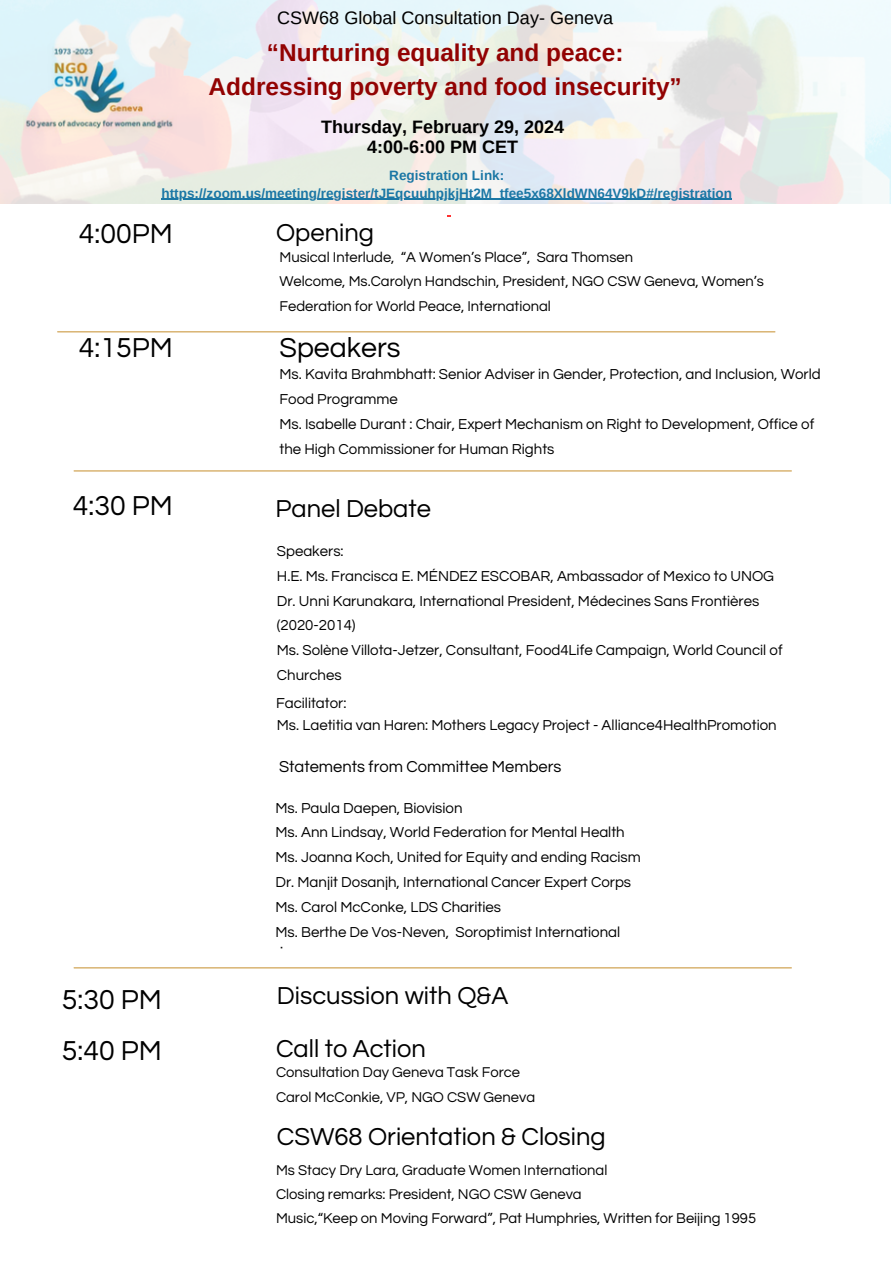
<style>
.page{position:relative;width:894px;height:1264px;background:#fff}
.page>*{position:absolute;margin:0;border:0;box-sizing:border-box;transform-origin:0 0}
.t1{font:28.5px "Questrial";color:#000}
.t2{font:25.5px "Questrial";color:#000}
.t3{font:700 24.45px/34px "Arimo";color:#920202;text-align:center}
.t4{font:700 18px/19.2px "Arimo";color:#000;text-align:center}
.t5{font:18px "Arimo";color:#000}
.t6{font:16.5px "Questrial";color:#000}
.t7{font:15px/24.8px "Questrial";color:#000}
.t8{font:14.7px/24.3px "Questrial";color:#000}
.t9{font:700 13.5px "Arimo";color:#1b77a5}
</style>
<div class="page">
<hr style="left:58px;top:331px;width:716px;height:1px;background:#cc9b44">
<hr style="left:74px;top:470px;width:717px;height:1px;background:#cc9b44">
<hr style="left:74px;top:967px;width:717px;height:1px;background:#cc9b44">
<img style="left:0;top:0;width:890px;height:204px">
<hr style="left:161px;top:199px;width:570px;height:1px;background:#1b77a5">
<p class="t5" style="left:277px;top:8px;width:337px">CSW68 Global Consultation Day- Geneva</p>
<p class="t3" style="left:208px;top:35px;width:474px">“Nurturing equality and peace:<br>Addressing poverty and food insecurity”</p>
<p class="t4" style="left:321px;top:117px;width:244px">Thursday, February 29, 2024<br>4:00-6:00 PM CET</p>
<p class="t9" style="left:389px;top:168px;width:116px">Registration Link:</p>
<p class="t9" style="left:161px;top:185px;width:572px">https://zoom.us/meeting/register/tJEqcuuhpjkjHt2M_tfee5x68XldWN64V9kD#/registration</p>
<p class="t1" style="left:79px;top:220px;width:95px">4:00PM</p>
<p class="t2" style="left:276px;top:220px;width:99px">Opening</p>
<h1 class="t8" style="left:279px;top:245px;width:355px">Musical Interlude, “A Women’s Place”, Sara Thomsen</h1>
<h4 class="t8" style="left:279px;top:269px;width:486px">Welcome, Ms.Carolyn Handschin, President, NGO CSW Geneva, Women’s<br>Federation for World Peace, International</h4>
<h6 class="t1" style="left:79px;top:333px;width:95px">4:15PM</h6>
<p class="t1" style="left:279px;top:333px;width:123px">Speakers</p>
<p class="t7" style="left:279px;top:362px;width:542px">Ms. Kavita Brahmbhatt: Senior Adviser in Gender, Protection, and Inclusion, World<br>Food Programme</p>
<p class="t7" style="left:279px;top:412px;width:536px">Ms. Isabelle Durant : Chair, Expert Mechanism on Right to Development, Office of the High Commissioner for Human Rights</p>
<h5 class="t1" style="left:73px;top:491px;width:101px">4:30 PM</h5>
<p class="t2" style="left:275px;top:496px;width:157px">Panel Debate</p>
<h2 class="t7" style="left:277px;top:539px;width:68px">Speakers:</h2>
<h1 class="t7" style="left:277px;top:564px;width:498px">H.E. Ms. Francisca E. MÉNDEZ ESCOBAR, Ambassador of Mexico to UNOG</h1>
<p class="t7" style="left:277px;top:588px;width:483px">Dr. Unni Karunakara, International President, Médecines Sans Frontières (2020-2014)</p>
<p class="t7" style="left:277px;top:638px;width:507px">Ms. Solène Villota-Jetzer, Consultant, Food4Life Campaign, World Council of<br>Churches</p>
<h4 class="t7" style="left:277px;top:712px;width:501px">Ms. Laetitia van Haren: Mothers Legacy Project - Alliance4HealthPromotion</h4>
<p class="t7" style="left:276px;top:690px;width:72px">Facilitator:</p>
<p class="t6" style="left:279px;top:758px;width:284px">Statements from Committee Members</p>
<p class="t7" style="left:275px;top:795px;width:188px">Ms. Paula Daepen, Biovision</p>
<p class="t7" style="left:275px;top:820px;width:351px">Ms. Ann Lindsay, World Federation for Mental Health</p>
<p class="t7" style="left:275px;top:845px;width:367px">Ms. Joanna Koch, United for Equity and ending Racism</p>
<p class="t7" style="left:275px;top:870px;width:357px">Dr. Manjit Dosanjh, International Cancer Expert Corps</p>
<p class="t7" style="left:275px;top:894px;width:227px">Ms. Carol McConke, LDS Charities</p>
<p class="t7" style="left:275px;top:919px;width:346px">Ms. Berthe De Vos-Neven, Soroptimist International</p>
<p class="t7" style="left:280px;top:935px;width:5px">·</p>
<h3 class="t1" style="left:62px;top:986px;width:101px">5:30 PM</h3>
<p class="t2" style="left:277px;top:982px;width:233px">Discussion with Q&amp;A</p>
<p class="t1" style="left:62px;top:1036px;width:101px">5:40 PM</p>
<p class="t2" style="left:276px;top:1035px;width:151px">Call to Action</p>
<h6 class="t8" style="left:276px;top:1060px;width:245px">Consultation Day Geneva Task Force</h6>
<h4 class="t8" style="left:276px;top:1084px;width:260px">Carol McConkie, VP, NGO CSW Geneva</h4>
<p class="t2" style="left:277px;top:1123px;width:330px">CSW68 Orientation &amp; Closing</p>
<h4 class="t8" style="left:276px;top:1157px;width:333px">Ms Stacy Dry Lara, Graduate Women International</h4>
<h1 class="t8" style="left:276px;top:1182px;width:307px">Closing remarks: President, NGO CSW Geneva</h1>
<h1 class="t8" style="left:276px;top:1206px;width:481px">Music,“Keep on Moving Forward”, Pat Humphries, Written for Beijing 1995</h1>
</div>
